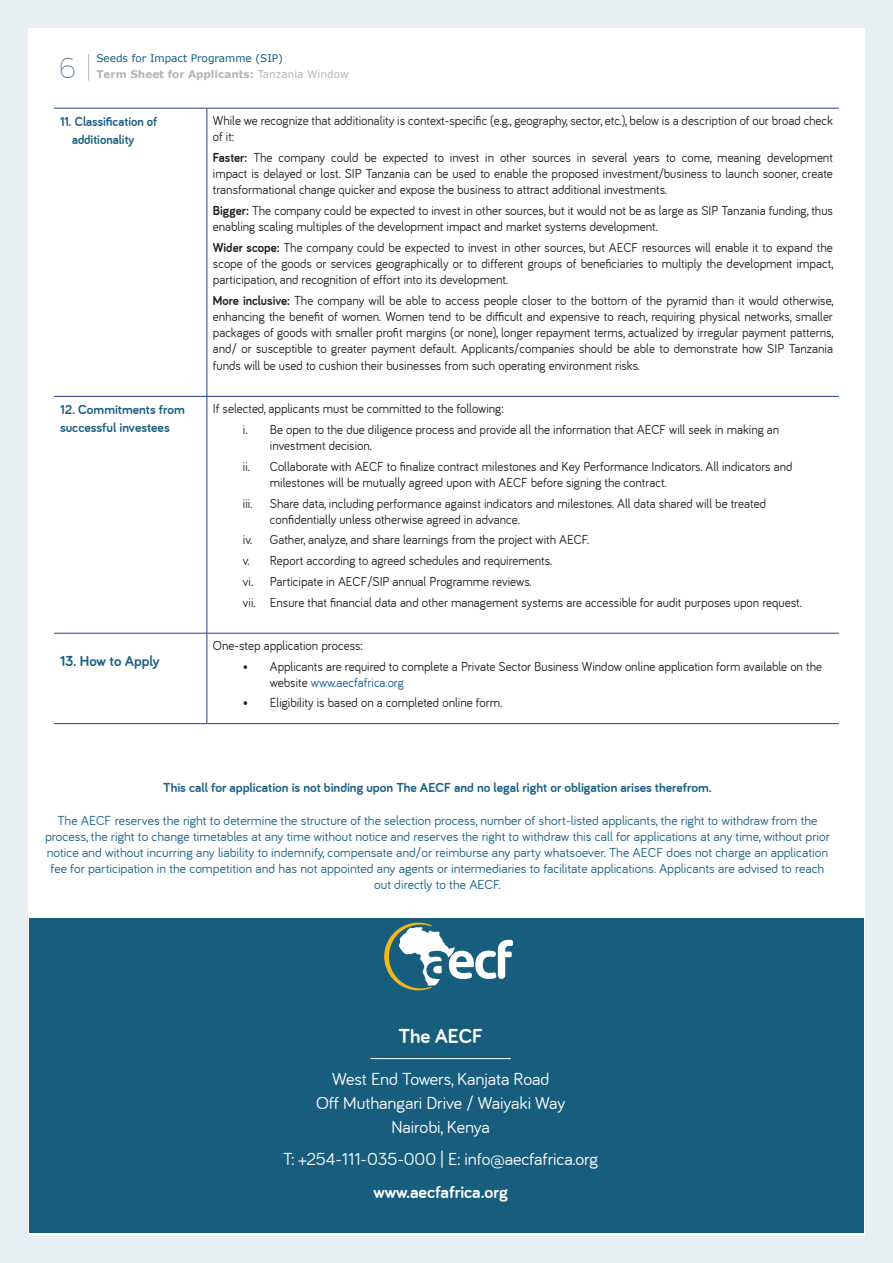
<style>
.page{position:relative;width:893px;height:1263px;background:#fff}
.page>*{position:absolute;margin:0;border:0;box-sizing:border-box;transform-origin:0 0}
.t1{font:300 30px "Bariol";color:#5c7e9a}
.t2{font:700 21px "Bariol";letter-spacing:-.005em;color:#fff}
.t3{font:18px/24px "Bariol";letter-spacing:-.005em;color:#fff;text-align:center}
.t4{font:700 18px "Bariol";letter-spacing:-.005em;color:#fff}
.t5{font:700 15px "Bariol";letter-spacing:-.005em;color:#1a6082}
.t6{font:13.5px/16.2px "Bariol";color:#231f20;scale:.95 1}
.t7{font:13.5px/16.2px "Bariol";color:#1a6082;text-align:center}
.t8{font:700 13.5px/18px "Bariol";color:#1a6082}
.t9{font:700 13.5px/18px "Bariol";color:#1a6082;scale:.95 1}
.t10{font:700 10.5px "Verdana";color:#b3b5b8}
.t11{font:10.5px "Verdana";color:#175d7e}
.s1{font-weight:700}
.s2{font-weight:400}
.s3{color:#175d9e}
</style>
<div class="page">
<div style="left:0;top:0;width:893px;height:28px;background:#e8eff3"></div>
<div style="left:0;top:1235px;width:893px;height:28px;background:#e8eff3"></div>
<div style="left:0;top:0;width:28px;height:1263px;background:#e8eff3"></div>
<div style="left:865px;top:0;width:28px;height:1263px;background:#e8eff3"></div>
<svg style="left:88px;top:54px;width:1px;height:27px"></svg>
<hr style="left:54px;top:108px;width:153px;height:1px;background:#253f8e">
<hr style="left:207px;top:108px;width:632px;height:1px;background:#253f8e">
<hr style="left:207px;top:108px;width:1px;height:288px;background:#253f8e">
<hr style="left:54px;top:396px;width:153px;height:1px;background:#253f8e">
<hr style="left:207px;top:396px;width:632px;height:1px;background:#253f8e">
<hr style="left:207px;top:397px;width:1px;height:236px;background:#253f8e">
<hr style="left:54px;top:633px;width:153px;height:1px;background:#253f8e">
<hr style="left:207px;top:633px;width:632px;height:1px;background:#253f8e">
<hr style="left:207px;top:633px;width:1px;height:90px;background:#253f8e">
<hr style="left:54px;top:723px;width:153px;height:1px;background:#253f8e">
<hr style="left:207px;top:723px;width:632px;height:1px;background:#253f8e">
<div style="left:29px;top:918px;width:835px;height:315px;background:#175d7e"></div>
<svg style="left:385px;top:923px;width:128px;height:67px"></svg>
<hr style="left:371px;top:1058px;width:140px;height:1px;background:#fff">
<p class="t11" style="left:96px;top:52px;width:188px">Seeds for Impact Programme (SIP)</p>
<p class="t1" style="left:59px;top:51px;width:18px">6</p>
<p class="t9" style="left:72px;top:113px;width:91px;text-indent:-12px">11. Classification of additionality</p>
<p class="t6" style="left:213px;top:112px;width:654px">While we recognize that additionality is context-specific (e.g., geography, sector, etc.), below is a description of our broad check of it:</p>
<p class="t6" style="left:213px;top:149px;width:654px;text-align:justify"><span class="s1">Faster:</span> The company could be expected to invest in other sources in several years to come, meaning development impact is delayed or lost. SIP Tanzania can be used to enable the proposed investment/business to launch sooner, create transformational change quicker and expose the business to attract additional investments.</p>
<p class="t6" style="left:213px;top:202px;width:654px"><span class="s1">Bigger:</span> The company could be expected to invest in other sources, but it would not be as large as SIP Tanzania funding, thus enabling scaling multiples of the development impact and market systems development.</p>
<p class="t6" style="left:213px;top:239px;width:655px;text-align:justify"><span class="s1">Wider scope:</span> The company could be expected to invest in other sources, but AECF resources will enable it to expand the scope of the goods or services geographically or to different groups of beneficiaries to multiply the development impact, participation, and recognition of effort into its development.</p>
<p class="t6" style="left:213px;top:292px;width:655px;text-align:justify"><span class="s1">More inclusive:</span> The company will be able to access people closer to the bottom of the pyramid than it would otherwise, enhancing the benefit of women. Women tend to be difficult and expensive to reach, requiring physical networks, smaller packages of goods with smaller profit margins (or none), longer repayment terms, actualized by irregular payment patterns, and/ or susceptible to greater payment default. Applicants/companies should be able to demonstrate how SIP Tanzania funds will be used to cushion their businesses from such operating environment risks.</p>
<p class="t8" style="left:60px;top:401px;width:126px">12. Commitments from successful investees</p>
<p class="t6" style="left:213px;top:400px;width:307px">If selected, applicants must be committed to the following:</p>
<p class="t10" style="left:96px;top:68px;width:254px">Term Sheet for Applicants: <span class="s2">Tanzania Window</span></p>
<p class="t6" style="left:270px;top:421px;width:538px;text-indent:-27px">i. Be open to the due diligence process and provide all the information that AECF will seek in making an investment decision.</p>
<p class="t6" style="left:270px;top:458px;width:552px;text-indent:-27px">ii. Collaborate with AECF to finalize contract milestones and Key Performance Indicators. All indicators and milestones will be mutually agreed upon with AECF before signing the contract.</p>
<p class="t6" style="left:243px;top:495px;width:11px">iii.</p>
<p class="t6" style="left:270px;top:495px;width:524px">Share data, including performance against indicators and milestones. All data shared will be treated confidentially unless otherwise agreed in advance.</p>
<p class="t6" style="left:243px;top:532px;width:366px">iv. Gather, analyze, and share learnings from the project with AECF.</p>
<p class="t6" style="left:243px;top:552px;width:327px">v. Report according to agreed schedules and requirements.</p>
<p class="t6" style="left:243px;top:573px;width:305px">vi. Participate in AECF/SIP annual Programme reviews.</p>
<p class="t6" style="left:243px;top:594px;width:590px">vii. Ensure that financial data and other management systems are accessible for audit purposes upon request.</p>
<p class="t5" style="left:60px;top:652px;width:101px">13. How to Apply</p>
<p class="t6" style="left:213px;top:637px;width:159px">One-step application process:</p>
<p class="t6" style="left:270px;top:658px;width:583px;text-indent:-27px">• Applicants are required to complete a Private Sector Business Window online application form available on the website <span class="s3">www.aecfafrica.org</span></p>
<p class="t6" style="left:243px;top:695px;width:274px">• Eligibility is based on a completed online form.</p>
<p class="t8" style="left:163px;top:779px;width:550px">This call for application is not binding upon The AECF and no legal right or obligation arises therefrom.</p>
<p class="t7" style="left:45px;top:812px;width:786px">The AECF reserves the right to determine the structure of the selection process, number of short-listed applicants, the right to withdraw from the process, the right to change timetables at any time without notice and reserves the right to withdraw this call for applications at any time, without prior notice and without incurring any liability to indemnify, compensate and/or reimburse any party whatsoever. The AECF does not charge an application fee for participation in the competition and has not appointed any agents or intermediaries to facilitate applications. Applicants are advised to reach out directly to the AECF.</p>
<p class="t2" style="left:398px;top:1024px;width:86px">The AECF</p>
<p class="t3" style="left:316px;top:1066px;width:251px">West End Towers, Kanjata Road<br>Off Muthangari Drive / Waiyaki Way</p>
<p class="t3" style="left:391px;top:1114px;width:100px">Nairobi, Kenya</p>
<p class="t3" style="left:283px;top:1147px;width:316px">T: +254-111-035-000 | E: info@aecfafrica.org</p>
<p class="t4" style="left:373px;top:1182px;width:136px">www.aecfafrica.org</p>
</div>
